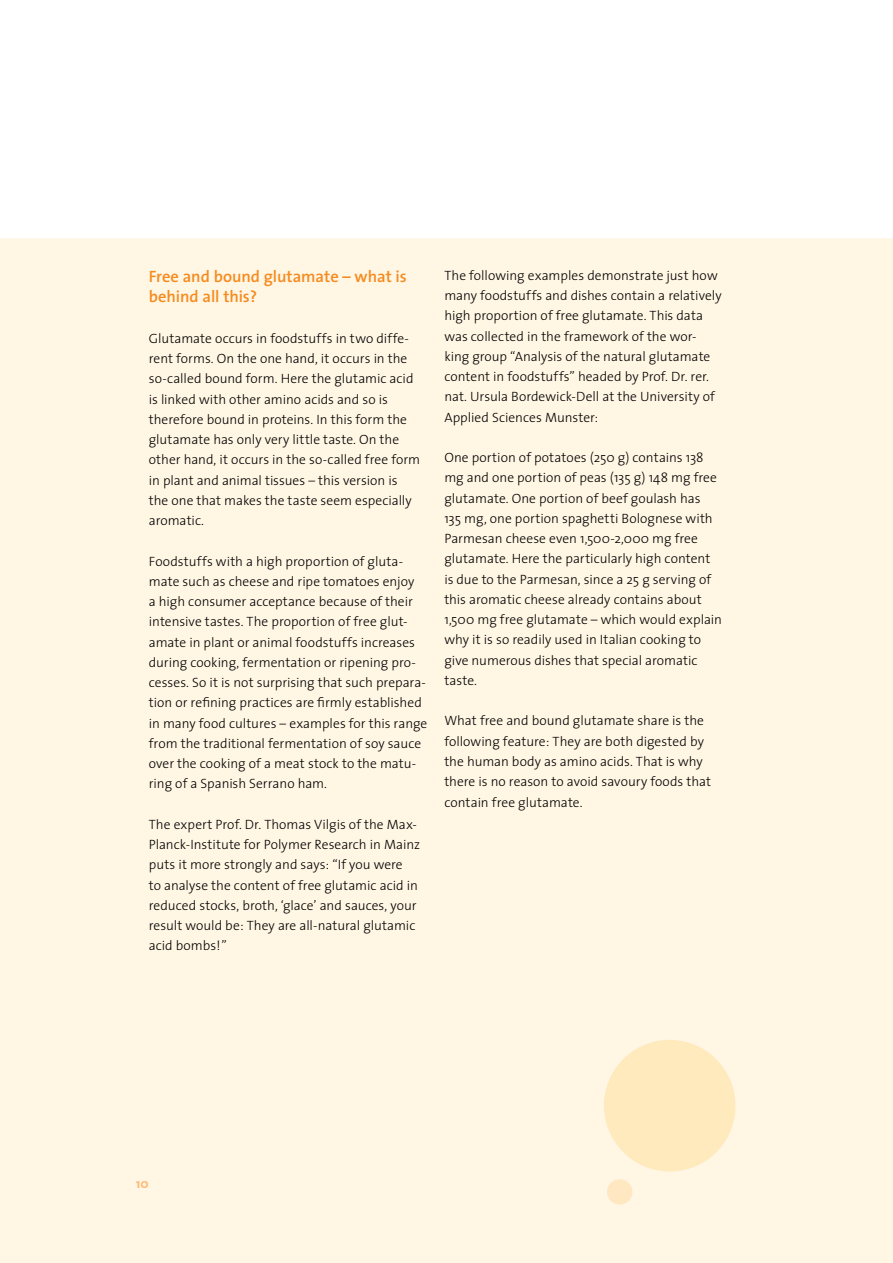
<style>
.page{position:relative;width:893px;height:1263px;background:#fff}
.page>*{position:absolute;margin:0;border:0;box-sizing:border-box;transform-origin:0 0}
.t1{font:600 16.5px/20.2px "The Sans";letter-spacing:-.005em;color:#f68b1f}
.t2{font:300 13.5px/20.2px "The Sans";color:#000}
.t3{font:700 13.5px "The Sans";color:#f68b1f}
</style>
<div class="page">
<div style="left:0;top:238px;width:893px;height:1025px;background:#fff6e4"></div>
<div style="left:136px;top:1180px;width:12px;height:8px;background:#fff6e4"></div>
<svg style="left:596px;top:1040px;width:147px;height:132px;background:#ffedc9"></svg>
<svg style="left:606px;top:1179px;width:28px;height:26px"></svg>
<p class="t1" style="left:149px;top:266px;width:259px">Free and bound glutamate – what is behind all this?</p>
<p class="t2" style="left:149px;top:328px;width:273px">Glutamate occurs in foodstuffs in two diffe&shy;rent forms. On the one hand, it occurs in the so-called bound form. Here the glutamic acid is linked with other amino acids and so is therefore bound in proteins. In this form the glutamate has only very little taste. On the other hand, it occurs in the so-called free form in plant and animal tissues – this version is the one that makes the taste seem especially aromatic.</p>
<p class="t2" style="left:149px;top:550px;width:280px">Foodstuffs with a high proportion of gluta&shy;mate such as cheese and ripe tomatoes enjoy<br>a high consumer acceptance because of their intensive tastes. The proportion of free glut&shy;amate in plant or animal foodstuffs increases during cooking, fermentation or ripening pro&shy;cesses. So it is not surprising that such prepara&shy;tion or refining practices are firmly established in many food cultures – examples for this range from the traditional fermentation of soy sauce over the cooking of a meat stock to the matu&shy;ring of a Spanish Serrano ham.</p>
<p class="t2" style="left:149px;top:814px;width:273px">The expert Prof. Dr. Thomas Vilgis of the Max-Planck-Institute for Polymer Research in Mainz puts it more strongly and says: “If you were<br>to analyse the content of free glutamic acid in reduced stocks, broth, ‘glace’ and sauces, your result would be: They are all-natural glutamic acid bombs!”</p>
<p class="t2" style="left:444px;top:265px;width:279px">The following examples demonstrate just how many foodstuffs and dishes contain a relatively high proportion of free glutamate. This data was collected in the framework of the wor&shy;king group “Analysis of the natural glutamate content in foodstuffs” headed by Prof. Dr. rer. nat. Ursula Bordewick-Dell at the University of Applied Sciences Munster:</p>
<p class="t2" style="left:444px;top:447px;width:279px">One portion of potatoes (250 g) contains 138 mg and one portion of peas (135 g) 148 mg free glutamate. One portion of beef goulash has<br>135 mg, one portion spaghetti Bolognese with Parmesan cheese even 1,500-2,000 mg free glutamate. Here the particularly high content is due to the Parmesan, since a 25 g serving of this aromatic cheese already contains about 1,500 mg free glutamate – which would explain why it is so readily used in Italian cooking to give numerous dishes that special aromatic taste.</p>
<p class="t2" style="left:444px;top:710px;width:268px">What free and bound glutamate share is the following feature: They are both digested by the human body as amino acids. That is why there is no reason to avoid savoury foods that contain free glutamate.</p>
<p class="t3" style="left:136px;top:1172px;width:14px">10</p>
</div>
